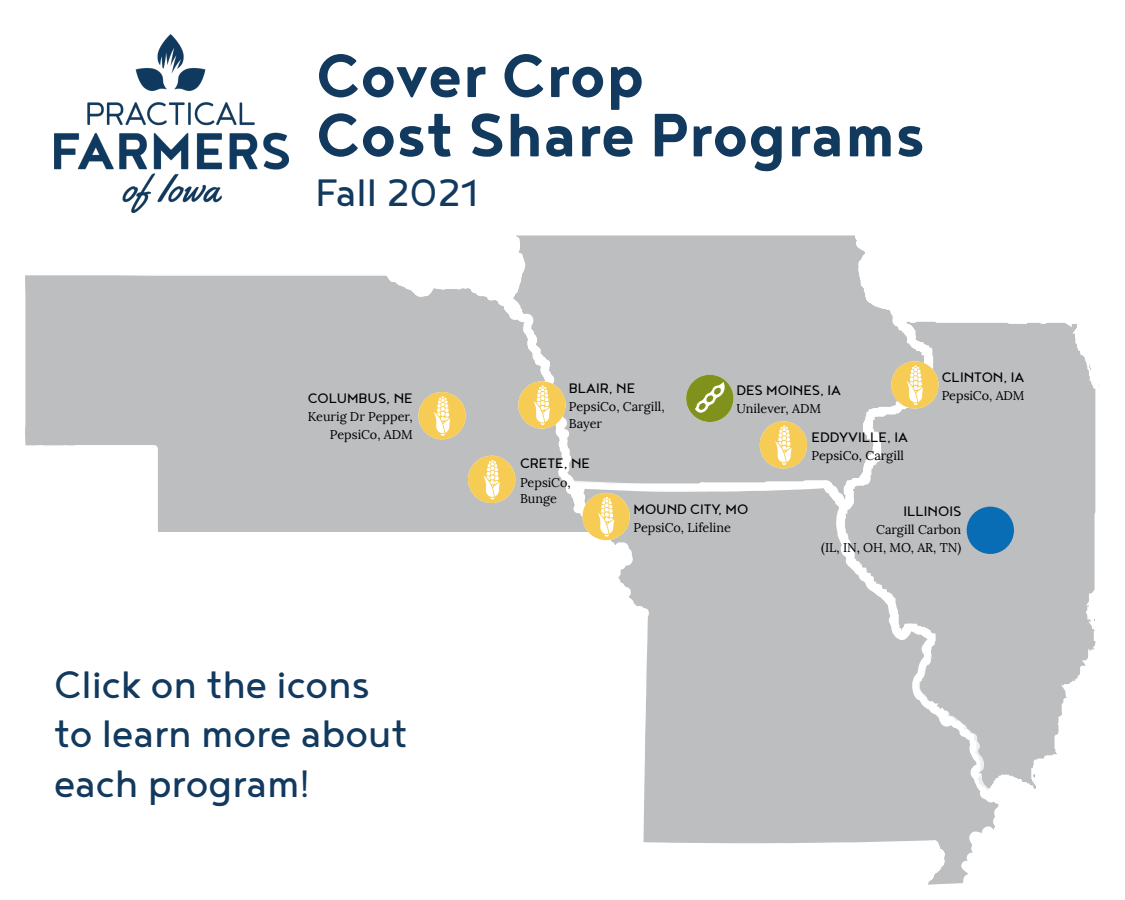
<style>
.page{position:relative;width:1125px;height:900px;background:#fff}
.page>*{position:absolute;margin:0;border:0;box-sizing:border-box;transform-origin:0 0}
.t1{font:700 74.85px/59.2px "Noyh";color:#12395e}
.t2{font:46.8px/49.5px "Noyh";color:#12395e}
.t3{font:16.8px "Noyh";color:#000}
.t4{font:12.6px/16.5px "Lora";color:#000}
</style>
<div class="page">
<div style="left:516px;top:235px;width:350px;height:235px;background:#bdbec0"></div>
<svg style="left:833px;top:296px;width:266px;height:493px"></svg>
<svg style="left:25px;top:264px;width:586px;height:268px;background:#c6c7c9"></svg>
<svg style="left:686px;top:375px;width:47px;height:47px;background:#9ba756"></svg>
<svg style="left:557px;top:470px;width:454px;height:415px"></svg>
<svg style="left:760px;top:421px;width:47px;height:48px;background:#ebd084"></svg>
<svg style="left:891px;top:361px;width:48px;height:48px;background:#eed388"></svg>
<svg style="left:582px;top:493px;width:48px;height:47px;background:#efd488"></svg>
<svg style="left:518px;top:381px;width:48px;height:48px;background:#edd388"></svg>
<svg style="left:418px;top:392px;width:48px;height:47px;background:#ebd084"></svg>
<svg style="left:468px;top:456px;width:47px;height:47px;background:#ecd083"></svg>
<img style="left:54px;top:34px;width:234px;height:178px">
<div style="left:967px;top:507px;width:47px;height:47px;background:#096db6;border-radius:50%"></div>
<h1 class="t1" style="left:316px;top:44px;width:611px">Cover Crop<br>Cost Share Programs</h1>
<h2 class="t2" style="left:316px;top:166px;width:164px">Fall 2021</h2>
<h3 class="t3" style="left:308px;top:389px;width:107px">COLUMBUS, NE</h3>
<p class="t4" style="left:308px;top:408px;width:106px;line-height:18.3px;text-align:right">Keurig Dr Pepper,<br>PepsiCo, ADM</p>
<h3 class="t3" style="left:569px;top:379px;width:68px">BLAIR, NE</h3>
<p class="t4" style="left:569px;top:399px;width:97px">PepsiCo, Cargill,<br>Bayer</p>
<h3 class="t3" style="left:520px;top:454px;width:72px">CRETE, NE</h3>
<h3 class="t3" style="left:736px;top:381px;width:106px">DES MOINES, IA</h3>
<p class="t4" style="left:736px;top:400px;width:86px">Unilever, ADM</p>
<h3 class="t3" style="left:812px;top:428px;width:98px">EDDYVILLE, IA</h3>
<p class="t4" style="left:812px;top:448px;width:94px">PepsiCo, Cargill</p>
<h3 class="t3" style="left:942px;top:368px;width:84px">CLINTON, IA</h3>
<p class="t4" style="left:942px;top:388px;width:84px">PepsiCo, ADM</p>
<h2 class="t2" style="left:54px;top:658px;width:355px">Click on the icons to learn more about each program!</h2>
<p class="t4" style="left:520px;top:474px;width:52px">PepsiCo,<br>Bunge</p>
<h3 class="t3" style="left:633px;top:500px;width:116px">MOUND CITY, MO</h3>
<p class="t4" style="left:633px;top:519px;width:99px">PepsiCo, Lifeline</p>
<h3 class="t3" style="left:903px;top:502px;width:60px">ILLINOIS</h3>
<p class="t4" style="left:821px;top:521px;width:142px;line-height:18.3px;text-align:right">Cargill Carbon<br>(IL, IN, OH, MO, AR, TN)</p>
</div>
